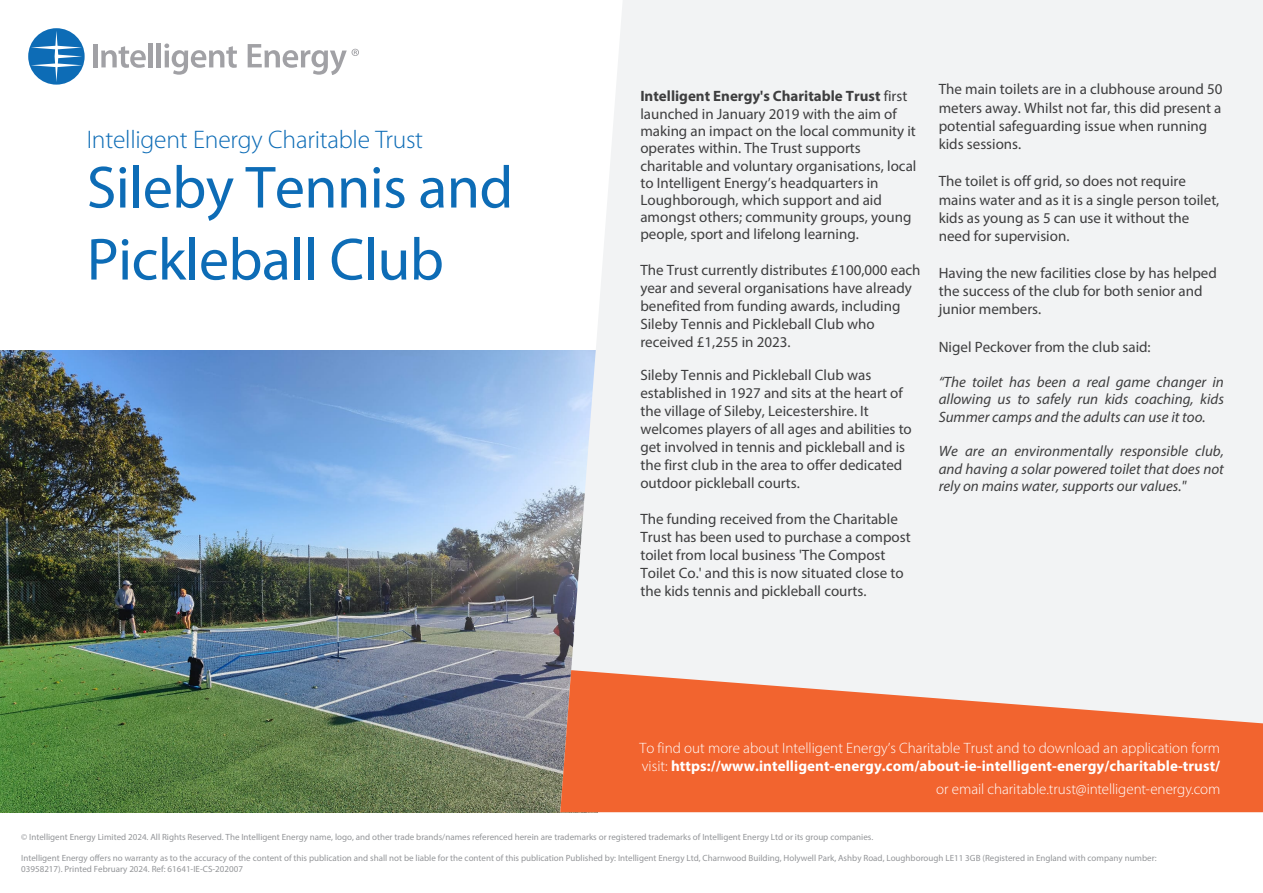
<style>
.page{position:relative;width:1263px;height:893px;background:#fff}
.page>*{position:absolute;margin:0;border:0;box-sizing:border-box;transform-origin:0 0}
.t1{font:60px/72px "Myriad Pro";letter-spacing:-.01em;color:#0d6cb6}
.t2{font:300 25.5px "Myriad Pro";letter-spacing:-.01em;color:#0d6cb6}
.t3{font:15px/18.1px "Myriad Pro";color:#3e3e3f}
.t4{font:italic 15px/17.4px "Myriad Pro";color:#3e3e3f;text-align:justify}
.t5{font:300 15px/18px "Myriad Pro";color:#fff}
.t6{font:9px/10.5px "Myriad Pro";color:#939598}
.s1{font-weight:700}
</style>
<div class="page">
<img style="left:0;top:351px;width:560px;height:461px">
<div style="left:560px;top:0;width:703px;height:670px;background:#f2f3f4"></div>
<svg style="left:560px;top:670px;width:703px;height:142px;fill:#f2642f"></svg>
<hr style="left:93px;top:44px;width:4px;height:23px;background:#a1a1a5">
<svg style="left:101px;top:46px;width:45px;height:22px"></svg>
<hr style="left:149px;top:43px;width:4px;height:24px;background:#a1a1a5">
<hr style="left:157px;top:43px;width:4px;height:24px;background:#a1a1a5">
<svg style="left:164px;top:44px;width:73px;height:31px"></svg>
<svg style="left:248px;top:44px;width:111px;height:31px"></svg>
<svg style="left:28px;top:28px;width:57px;height:57px"></svg>
<h2 class="t2" style="left:87px;top:126px;width:338px">Intelligent Energy Charitable Trust</h2>
<h1 class="t1" style="left:87px;top:150px;width:428px">Sileby Tennis and<br>Pickleball Club</h1>
<p class="t3" style="left:640px;top:87px;width:278px;line-height:17.2px"><span class="s1">Intelligent Energy's Charitable Trust</span> first launched in January 2019 with the aim of making an impact on the local community it operates within. The Trust supports charitable and voluntary organisations, local to Intelligent Energy’s headquarters in Loughborough, which support and aid amongst others; community groups, young people, sport and lifelong learning.</p>
<p class="t3" style="left:640px;top:260px;width:282px">The Trust currently distributes £100,000 each year and several organisations have already benefited from funding awards, including Sileby Tennis and Pickleball Club who received £1,255 in 2023.</p>
<p class="t3" style="left:640px;top:366px;width:273px">Sileby Tennis and Pickleball Club was established in 1927 and sits at the heart of the village of Sileby, Leicestershire. It welcomes players of all ages and abilities to get involved in tennis and pickleball and is the first club in the area to offer dedicated outdoor pickleball courts.</p>
<p class="t3" style="left:640px;top:510px;width:272px">The funding received from the Charitable Trust has been used to purchase a compost toilet from local business 'The Compost Toilet Co.' and this is now situated close to the kids tennis and pickleball courts.</p>
<p class="t3" style="left:939px;top:80px;width:285px">The main toilets are in a clubhouse around 50 meters away. Whilst not far, this did present a potential safeguarding issue when running kids sessions.</p>
<p class="t3" style="left:939px;top:172px;width:282px">The toilet is off grid, so does not require mains water and as it is a single person toilet, kids as young as 5 can use it without the need for supervision.</p>
<p class="t3" style="left:939px;top:263px;width:280px">Having the new facilities close by has helped the success of the club for both senior and junior members.</p>
<p class="t3" style="left:939px;top:337px;width:213px">Nigel Peckover from the club said:</p>
<p class="t4" style="left:939px;top:373px;width:287px">“The toilet has been a real game changer in allowing us to safely run kids coaching, kids Summer camps and the adults can use it too.</p>
<p class="t4" style="left:939px;top:442px;width:287px">We are an environmentally responsible club, and having a solar powered toilet that does not rely on mains water, supports our values."</p>
<p class="t5" style="left:639px;top:739px;width:582px">To find out more about Intelligent Energy’s Charitable Trust and to download an application form visit: <span class="s1">https://www.intelligent-energy.com/about-ie-intelligent-energy/charitable-trust/</span></p>
<p class="t5" style="left:936px;top:780px;width:286px">or email charitable.trust@intelligent-energy.com</p>
<p class="t6" style="left:21px;top:832px;width:853px">© Intelligent Energy Limited 2024. All Rights Reserved. The Intelligent Energy name, logo, and other trade brands/names referenced herein are trademarks or registered trademarks of Intelligent Energy Ltd or its group companies.</p>
<p class="t6" style="left:21px;top:853px;width:1137px">Intelligent Energy offers no warranty as to the accuracy of the content of this publication and shall not be liable for the content of this publication Published by: Intelligent Energy Ltd, Charnwood Building, Holywell Park, Ashby Road, Loughborough LE11 3GB (Registered in England with company number:<br>03958217). Printed February 2024. Ref: 61641-IE-CS-202007</p>
</div>
